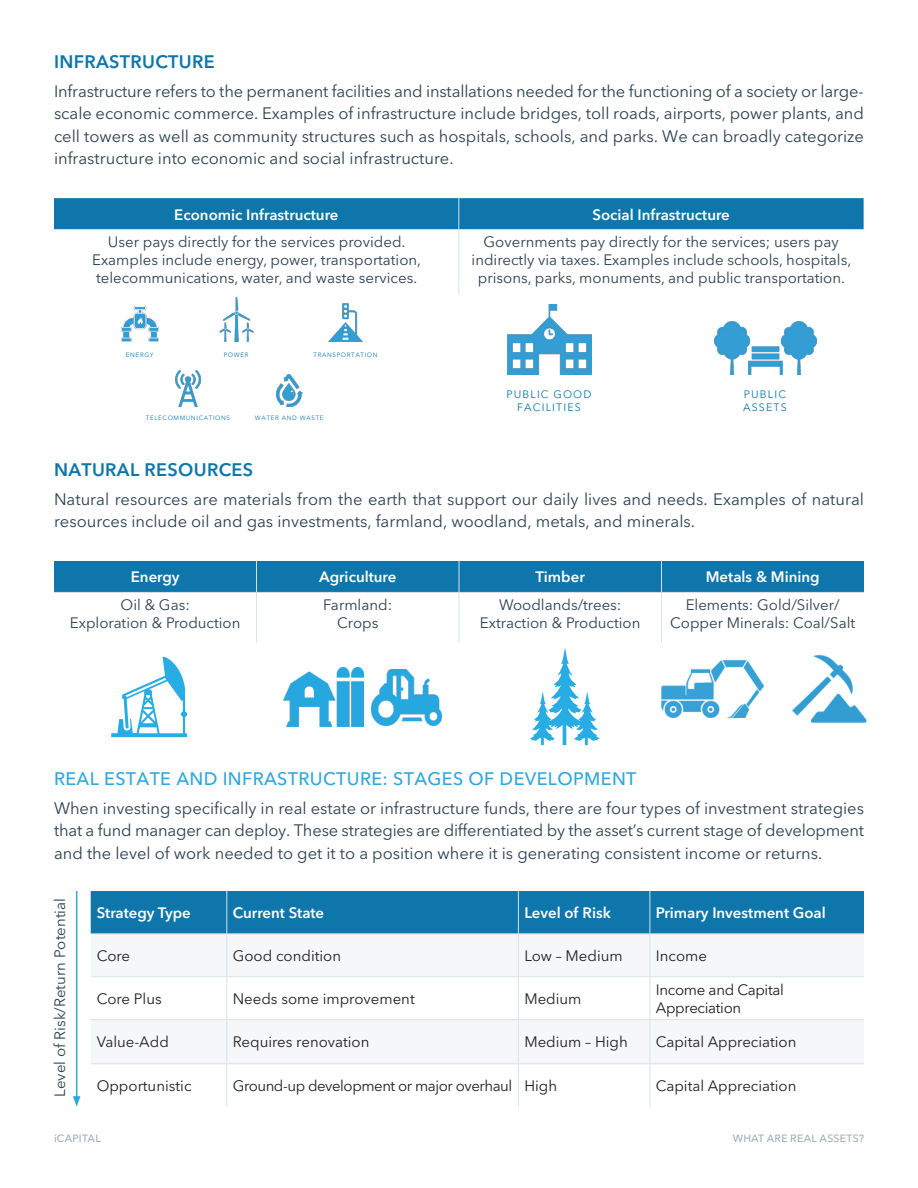
<style>
.page{position:relative;width:918px;height:1188px;background:#fff}
.page>*{position:absolute;margin:0;border:0;box-sizing:border-box;transform-origin:0 0}
.t1{font:500 18px "Avenir Next LT Pro";letter-spacing:.02em;color:#2fa8df}
.t2{font:600 18px "Avenir Next LT Pro";letter-spacing:.02em;color:#0e76aa}
.t3{font:16.5px/22.5px "Avenir Next LT Pro";color:#2c4150;text-align:justify}
.t4{font:15px/18px "Avenir Next LT Pro";color:#2c4150;text-align:center}
.t5{font:15px "Avenir Next LT Pro";color:#231f20}
.t6{font:600 15px "Avenir Next LT Pro";color:#fff}
.t7{font:15px "Avenir Next LT Pro";letter-spacing:-.03em;color:#231f20}
.t8{font:15px/18px "Avenir Next LT Pro";letter-spacing:-.02em;color:#231f20}
.t9{font:10.65px/13px "Avenir Next LT Pro";letter-spacing:.105em;color:#0d77aa;text-align:center}
.t10{font:500 10.5px "Avenir Next LT Pro";letter-spacing:.025em;color:#7f929f}
.t11{font:6.15px "Avenir Next LT Pro";letter-spacing:.105em;color:#0d77aa}
</style>
<div class="page">
<div style="left:54px;top:198px;width:810px;height:31px;background:#0e76aa"></div>
<hr style="left:458px;top:198px;width:1px;height:31px;background:#dae1ea">
<hr style="left:54px;top:229px;width:405px;height:1px;background:#dae1ea">
<hr style="left:459px;top:229px;width:405px;height:1px;background:#dae1ea">
<hr style="left:458px;top:230px;width:1px;height:65px;background:#dae1ea">
<img style="left:507px;top:305px;width:85px;height:70px">
<img style="left:714px;top:321px;width:103px;height:54px">
<img style="left:176px;top:370px;width:25px;height:37px">
<img style="left:220px;top:298px;width:33px;height:43px">
<img style="left:122px;top:307px;width:37px;height:34px">
<img style="left:329px;top:304px;width:33px;height:37px">
<img style="left:276px;top:375px;width:27px;height:32px">
<div style="left:54px;top:561px;width:810px;height:31px;background:#0e76aa"></div>
<hr style="left:256px;top:561px;width:1px;height:31px;background:#dae1ea">
<hr style="left:459px;top:561px;width:1px;height:31px;background:#dae1ea">
<hr style="left:661px;top:561px;width:1px;height:31px;background:#dae1ea">
<hr style="left:54px;top:592px;width:202px;height:1px;background:#dae1ea">
<hr style="left:256px;top:592px;width:203px;height:1px;background:#dae1ea">
<hr style="left:256px;top:593px;width:1px;height:49px;background:#dae1ea">
<hr style="left:459px;top:592px;width:203px;height:1px;background:#dae1ea">
<hr style="left:459px;top:593px;width:1px;height:49px;background:#dae1ea">
<hr style="left:662px;top:592px;width:202px;height:1px;background:#dae1ea">
<hr style="left:661px;top:593px;width:1px;height:49px;background:#dae1ea">
<svg style="left:111px;top:656px;width:76px;height:81px"></svg>
<img style="left:284px;top:667px;width:80px;height:59px">
<img style="left:372px;top:669px;width:69px;height:57px">
<svg style="left:530px;top:648px;width:70px;height:97px"></svg>
<img style="left:792px;top:655px;width:75px;height:69px">
<img style="left:661px;top:659px;width:104px;height:59px">
<div style="left:91px;top:891px;width:773px;height:43px;background:#0e76aa"></div>
<svg style="left:91px;top:935px;width:773px;height:128px;fill:#f5f7f9"></svg>
<hr style="left:226px;top:891px;width:1px;height:43px;background:#dae1ea">
<hr style="left:518px;top:891px;width:1px;height:43px;background:#dae1ea">
<hr style="left:650px;top:891px;width:1px;height:43px;background:#dae1ea">
<hr style="left:91px;top:934px;width:136px;height:1px;background:#dae1ea">
<hr style="left:227px;top:934px;width:291px;height:1px;background:#dae1ea">
<hr style="left:226px;top:934px;width:1px;height:42px;background:#dae1ea">
<hr style="left:518px;top:934px;width:132px;height:1px;background:#dae1ea">
<hr style="left:518px;top:934px;width:1px;height:42px;background:#dae1ea">
<hr style="left:650px;top:934px;width:214px;height:1px;background:#dae1ea">
<hr style="left:650px;top:934px;width:1px;height:42px;background:#dae1ea">
<hr style="left:91px;top:976px;width:136px;height:1px;background:#dae1ea">
<hr style="left:227px;top:976px;width:291px;height:1px;background:#dae1ea">
<hr style="left:226px;top:977px;width:1px;height:42px;background:#dae1ea">
<hr style="left:518px;top:976px;width:132px;height:1px;background:#dae1ea">
<hr style="left:518px;top:977px;width:1px;height:42px;background:#dae1ea">
<hr style="left:650px;top:976px;width:214px;height:1px;background:#dae1ea">
<hr style="left:650px;top:977px;width:1px;height:42px;background:#dae1ea">
<hr style="left:91px;top:1019px;width:136px;height:1px;background:#dae1ea">
<hr style="left:227px;top:1019px;width:291px;height:1px;background:#dae1ea">
<hr style="left:226px;top:1020px;width:1px;height:43px;background:#dae1ea">
<hr style="left:518px;top:1019px;width:132px;height:1px;background:#dae1ea">
<hr style="left:518px;top:1020px;width:1px;height:43px;background:#dae1ea">
<hr style="left:650px;top:1019px;width:214px;height:1px;background:#dae1ea">
<hr style="left:650px;top:1020px;width:1px;height:43px;background:#dae1ea">
<hr style="left:91px;top:1063px;width:136px;height:1px;background:#dae1ea">
<hr style="left:227px;top:1063px;width:291px;height:1px;background:#dae1ea">
<hr style="left:226px;top:1064px;width:1px;height:43px;background:#dae1ea">
<hr style="left:518px;top:1063px;width:132px;height:1px;background:#dae1ea">
<hr style="left:518px;top:1064px;width:1px;height:43px;background:#dae1ea">
<hr style="left:650px;top:1063px;width:214px;height:1px;background:#dae1ea">
<hr style="left:650px;top:1064px;width:1px;height:43px;background:#dae1ea">
<hr style="left:76px;top:891px;width:1px;height:208px;background:#2fa8df">
<svg style="left:73px;top:1096px;width:8px;height:11px"></svg>
<p class="t2" style="left:54px;top:50px;width:162px">INFRASTRUCTURE</p>
<p class="t3" style="left:54px;top:80px;width:812px">Infrastructure refers to the permanent facilities and installations needed for the functioning of a society or large&shy;scale economic commerce. Examples of infrastructure include bridges, toll roads, airports, power plants, and cell towers as well as community structures such as hospitals, schools, and parks. We can broadly categorize infrastructure into economic and social infrastructure.</p>
<p class="t6" style="left:174px;top:205px;width:166px">Economic Infrastructure</p>
<p class="t6" style="left:593px;top:205px;width:139px">Social Infrastructure</p>
<p class="t4" style="left:92px;top:233px;width:331px">User pays directly for the services provided.<br>Examples include energy, power, transportation, telecommunications, water, and waste services.</p>
<p class="t4" style="left:472px;top:233px;width:381px">Governments pay directly for the services; users pay indirectly via taxes. Examples include schools, hospitals, prisons, parks, monuments, and public transportation.</p>
<p class="t11" style="left:126px;top:351px;width:29px">ENERGY</p>
<p class="t11" style="left:224px;top:351px;width:26px">POWER</p>
<p class="t11" style="left:314px;top:351px;width:66px">TRANSPORTATION</p>
<p class="t11" style="left:146px;top:414px;width:86px">TELECOMMUNICATIONS</p>
<p class="t11" style="left:255px;top:414px;width:70px">WATER AND WASTE</p>
<p class="t9" style="left:506px;top:388px;width:87px">PUBLIC GOOD<br>FACILITIES</p>
<p class="t9" style="left:743px;top:388px;width:45px;text-align:left">PUBLIC<br>ASSETS</p>
<p class="t2" style="left:54px;top:458px;width:201px">NATURAL RESOURCES</p>
<p class="t3" style="left:54px;top:488px;width:812px">Natural resources are materials from the earth that support our daily lives and needs. Examples of natural resources include oil and gas investments, farmland, woodland, metals, and minerals.</p>
<p class="t6" style="left:131px;top:568px;width:50px">Energy</p>
<p class="t6" style="left:319px;top:568px;width:79px">Agriculture</p>
<p class="t6" style="left:536px;top:568px;width:51px">Timber</p>
<p class="t6" style="left:706px;top:568px;width:115px">Metals &amp; Mining</p>
<p class="t4" style="left:70px;top:596px;width:172px">Oil &amp; Gas:<br>Exploration &amp; Production</p>
<p class="t4" style="left:323px;top:596px;width:70px">Farmland:<br>Crops</p>
<p class="t4" style="left:480px;top:596px;width:162px">Woodlands/trees:<br>Extraction &amp; Production</p>
<p class="t4" style="left:670px;top:596px;width:186px">Elements: Gold/Silver/<br>Copper Minerals: Coal/Salt</p>
<p class="t1" style="left:54px;top:768px;width:584px">REAL ESTATE AND INFRASTRUCTURE: STAGES OF DEVELOPMENT</p>
<p class="t3" style="left:54px;top:797px;width:812px">When investing specifically in real estate or infrastructure funds, there are four types of investment strategies that a fund manager can deploy. These strategies are differentiated by the asset’s current stage of development and the level of work needed to get it to a position where it is generating consistent income or returns.</p>
<p class="t4" style="left:51px;top:1097px;width:200px;rotate:-90deg">Level of Risk/Return Potential</p>
<p class="t6" style="left:97px;top:904px;width:96px">Strategy Type</p>
<p class="t6" style="left:233px;top:904px;width:93px">Current State</p>
<p class="t6" style="left:524px;top:904px;width:88px">Level of Risk</p>
<p class="t6" style="left:656px;top:904px;width:172px">Primary Investment Goal</p>
<p class="t5" style="left:97px;top:947px;width:35px">Core</p>
<p class="t5" style="left:233px;top:947px;width:110px">Good condition</p>
<p class="t5" style="left:524px;top:947px;width:100px">Low – Medium</p>
<p class="t5" style="left:656px;top:947px;width:53px">Income</p>
<p class="t5" style="left:97px;top:990px;width:67px">Core Plus</p>
<p class="t5" style="left:233px;top:990px;width:183px">Needs some improvement</p>
<p class="t5" style="left:524px;top:990px;width:59px">Medium</p>
<p class="t8" style="left:656px;top:981px;width:130px">Income and Capital<br>Appreciation</p>
<p class="t5" style="left:97px;top:1033px;width:74px">Value-Add</p>
<p class="t5" style="left:233px;top:1033px;width:138px">Requires renovation</p>
<p class="t5" style="left:524px;top:1033px;width:105px">Medium – High</p>
<p class="t5" style="left:656px;top:1033px;width:142px">Capital Appreciation</p>
<p class="t5" style="left:97px;top:1077px;width:96px">Opportunistic</p>
<p class="t7" style="left:233px;top:1077px;width:326px">Ground-up development or major overhaul High</p>
<p class="t5" style="left:656px;top:1077px;width:142px">Capital Appreciation</p>
<p class="t10" style="left:54px;top:1132px;width:48px">iCAPITAL</p>
<p class="t10" style="left:733px;top:1132px;width:133px">WHAT ARE REAL ASSETS?</p>
</div>
